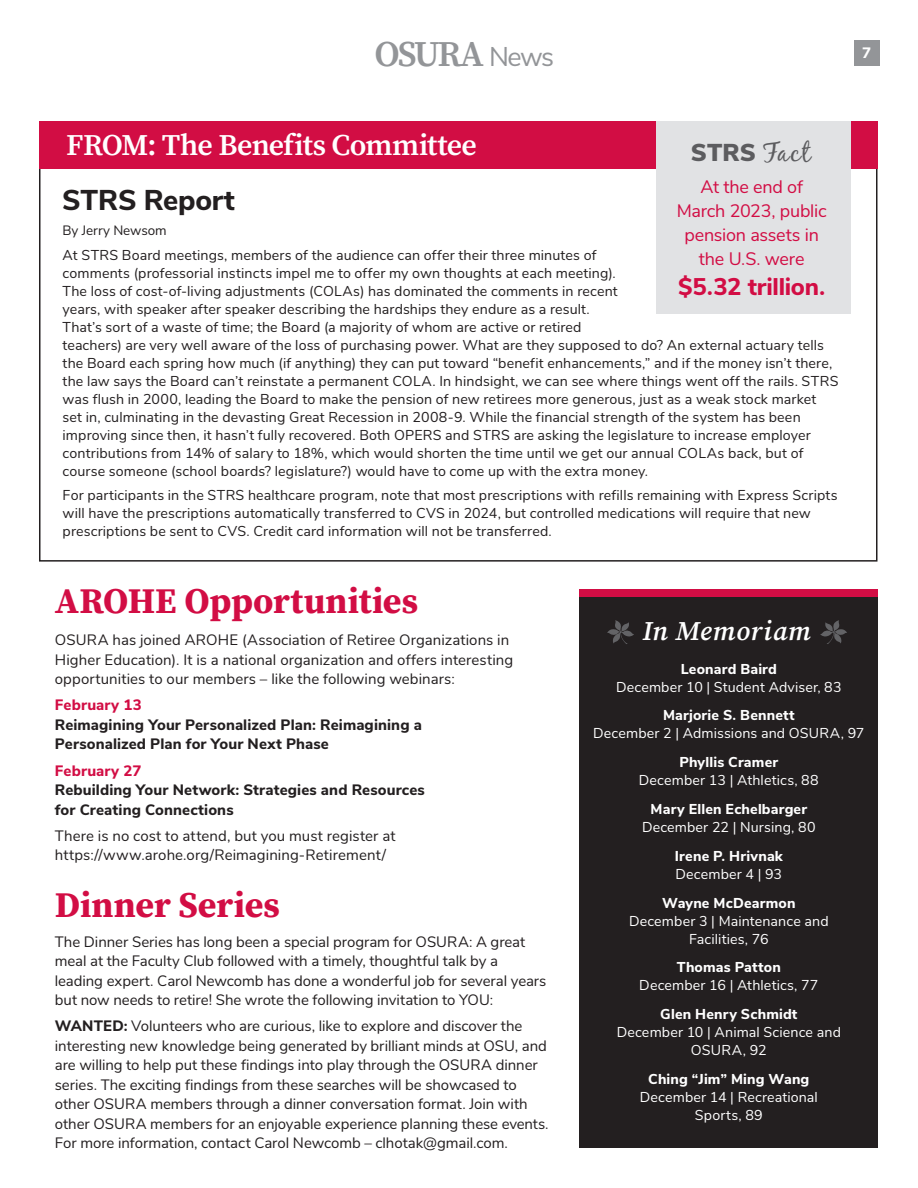
<style>
.page{position:relative;width:918px;height:1188px;background:#fff}
.page>*{position:absolute;margin:0;border:0;box-sizing:border-box;transform-origin:0 0}
.t1{font:700 36px "Buckeye Serif";color:#d20d44}
.t2{font:600 36px "Buckeye Serif";letter-spacing:-.065em;color:#939598}
.t3{font:600 30px "Buckeye Serif";letter-spacing:-.025em;color:#fff}
.t4{font:800 28.5px "Buckeye Sans";letter-spacing:-.01em;color:#231f20}
.t5{font:italic 600 27px "Buckeye Serif";letter-spacing:.025em;color:#fff}
.t6{font:900 24.3px "Buckeye Sans";color:#5c5c5f}
.t7{font:800 24px "Buckeye Sans";letter-spacing:-.01em;color:#d20d44}
.t8{font:18px/24px "Buckeye Sans";letter-spacing:-.015em;color:#d20d44;text-align:center}
.t9{font:15px/19.5px "Buckeye Sans";letter-spacing:-.005em;color:#231f20}
.t10{font:800 15px/19.5px "Buckeye Sans";letter-spacing:.01em;color:#231f20}
.t11{font:800 15px "Buckeye Sans";letter-spacing:.01em;color:#d20d44}
.t12{font:800 15px "Buckeye Sans";color:#fff}
.t13{font:14.25px/18px "Buckeye Sans";letter-spacing:.005em;color:#231f20}
.t14{font:14.25px/18px "Buckeye Sans";letter-spacing:.01em;color:#fff;text-align:center}
.t15{font:800 14.25px "Buckeye Sans";letter-spacing:.01em;color:#fff}
.t16{font:13.5px "Buckeye Sans";letter-spacing:-.005em;color:#231f20}
.s1{font-family:"Buckeye Sans";font-weight:400;font-size:27px}
.s2{font-family:"Black Jack";font-weight:400;font-size:27px}
.s3{font-weight:800}
</style>
<div class="page">
<div style="left:854px;top:40px;width:25px;height:26px;background:#939598"></div>
<div style="left:39px;top:122px;width:839px;height:47px;background:#d20d44"></div>
<div style="left:656px;top:121px;width:195px;height:193px;background:#e1e2e4"></div>
<div style="left:579px;top:596px;width:299px;height:552px;background:#231f20"></div>
<svg style="left:607px;top:620px;width:27px;height:24px"></svg>
<svg style="left:820px;top:620px;width:27px;height:24px"></svg>
<div style="left:579px;top:590px;width:299px;height:7px;background:#d20d44"></div>
<h1 class="t2" style="left:374px;top:29px;width:181px">OSURA <span class="s1">News</span></h1>
<p class="t12" style="left:862px;top:42px;width:10px">7</p>
<h2 class="t3" style="left:66px;top:125px;width:412px">FROM: The Benefits Committee</h2>
<h3 class="t6" style="left:691px;top:135px;width:121px">STRS <span class="s2">Fact</span></h3>
<h3 class="t4" style="left:62px;top:179px;width:174px">STRS Report</h3>
<p class="t8" style="left:677px;top:174px;width:152px">At the end of<br>March 2023, public pension assets in the U.S. were</p>
<h3 class="t7" style="left:678px;top:269px;width:149px">$5.32 trillion.</h3>
<p class="t16" style="left:63px;top:220px;width:106px">By Jerry Newsom</p>
<p class="t13" style="left:63px;top:245px;width:777px">At STRS Board meetings, members of the audience can offer their three minutes of<br>comments (professorial instincts impel me to offer my own thoughts at each meeting).<br>The loss of cost-of-living adjustments (COLAs) has dominated the comments in recent<br>years, with speaker after speaker describing the hardships they endure as a result.<br>That’s sort of a waste of time; the Board (a majority of whom are active or retired<br>teachers) are very well aware of the loss of purchasing power. What are they supposed to do? An external actuary tells the Board each spring how much (if anything) they can put toward “benefit enhancements,” and if the money isn’t there, the law says the Board can’t reinstate a permanent COLA. In hindsight, we can see where things went off the rails. STRS was flush in 2000, leading the Board to make the pension of new retirees more generous, just as a weak stock market set in, culminating in the devasting Great Recession in 2008-9. While the financial strength of the system has been improving since then, it hasn’t fully recovered. Both OPERS and STRS are asking the legislature to increase employer contributions from 14% of salary to 18%, which would shorten the time until we get our annual COLAs back, but of course someone (school boards? legislature?) would have to come up with the extra money.</p>
<p class="t13" style="left:63px;top:485px;width:776px">For participants in the STRS healthcare program, note that most prescriptions with refills remaining with Express Scripts will have the prescriptions automatically transferred to CVS in 2024, but controlled medications will require that new prescriptions be sent to CVS. Credit card information will not be transferred.</p>
<h1 class="t1" style="left:55px;top:576px;width:365px">AROHE Opportunities</h1>
<p class="t9" style="left:55px;top:629px;width:460px">OSURA has joined AROHE (Association of Retiree Organizations in<br>Higher Education). It is a national organization and offers interesting opportunities to our members – like the following webinars:</p>
<p class="t11" style="left:55px;top:694px;width:88px">February 13</p>
<p class="t10" style="left:55px;top:714px;width:369px">Reimagining Your Personalized Plan: Reimagining a<br>Personalized Plan for Your Next Phase</p>
<p class="t11" style="left:55px;top:759px;width:88px">February 27</p>
<p class="t10" style="left:55px;top:779px;width:372px">Rebuilding Your Network: Strategies and Resources for Creating Connections</p>
<p class="t9" style="left:55px;top:825px;width:342px">There is no cost to attend, but you must register at https://www.arohe.org/Reimagining-Retirement/</p>
<h1 class="t1" style="left:55px;top:880px;width:227px">Dinner Series</h1>
<p class="t9" style="left:55px;top:931px;width:493px">The Dinner Series has long been a special program for OSURA: A great meal at the Faculty Club followed with a timely, thoughtful talk by a leading expert. Carol Newcomb has done a wonderful job for several years but now needs to retire! She wrote the following invitation to YOU:</p>
<p class="t9" style="left:55px;top:1015px;width:495px"><span class="s3">WANTED:</span> Volunteers who are curious, like to explore and discover the interesting new knowledge being generated by brilliant minds at OSU, and are willing to help put these findings into play through the OSURA dinner series. The exciting findings from these searches will be showcased to other OSURA members through a dinner conversation format. Join with other OSURA members for an enjoyable experience planning these events.<br>For more information, contact Carol Newcomb – clhotak@gmail.com.</p>
<h3 class="t5" style="left:642px;top:612px;width:170px">In Memoriam</h3>
<p class="t15" style="left:681px;top:658px;width:98px">Leonard Baird</p>
<p class="t14" style="left:616px;top:677px;width:227px">December 10 | Student Adviser, 83</p>
<p class="t15" style="left:663px;top:705px;width:133px">Marjorie S. Bennett</p>
<p class="t14" style="left:593px;top:724px;width:273px">December 2 | Admissions and OSURA, 97</p>
<p class="t15" style="left:680px;top:752px;width:100px">Phyllis Cramer</p>
<p class="t14" style="left:639px;top:770px;width:181px">December 13 | Athletics, 88</p>
<p class="t15" style="left:651px;top:799px;width:158px">Mary Ellen Echelbarger</p>
<p class="t14" style="left:642px;top:817px;width:175px">December 22 | Nursing, 80</p>
<p class="t15" style="left:675px;top:845px;width:110px">Irene P. Hrivnak</p>
<p class="t14" style="left:676px;top:864px;width:108px">December 4 | 93</p>
<p class="t15" style="left:662px;top:892px;width:135px">Wayne McDearmon</p>
<p class="t14" style="left:629px;top:911px;width:201px">December 3 | Maintenance and<br>Facilities, 76</p>
<p class="t15" style="left:677px;top:957px;width:105px">Thomas Patton</p>
<p class="t14" style="left:639px;top:976px;width:181px">December 16 | Athletics, 77</p>
<p class="t15" style="left:660px;top:1004px;width:139px">Glen Henry Schmidt</p>
<p class="t14" style="left:617px;top:1022px;width:226px">December 10 | Animal Science and<br>OSURA, 92</p>
<p class="t15" style="left:648px;top:1069px;width:163px">Ching “Jim” Ming Wang</p>
<p class="t14" style="left:640px;top:1087px;width:179px">December 14 | Recreational<br>Sports, 89</p>
</div>
